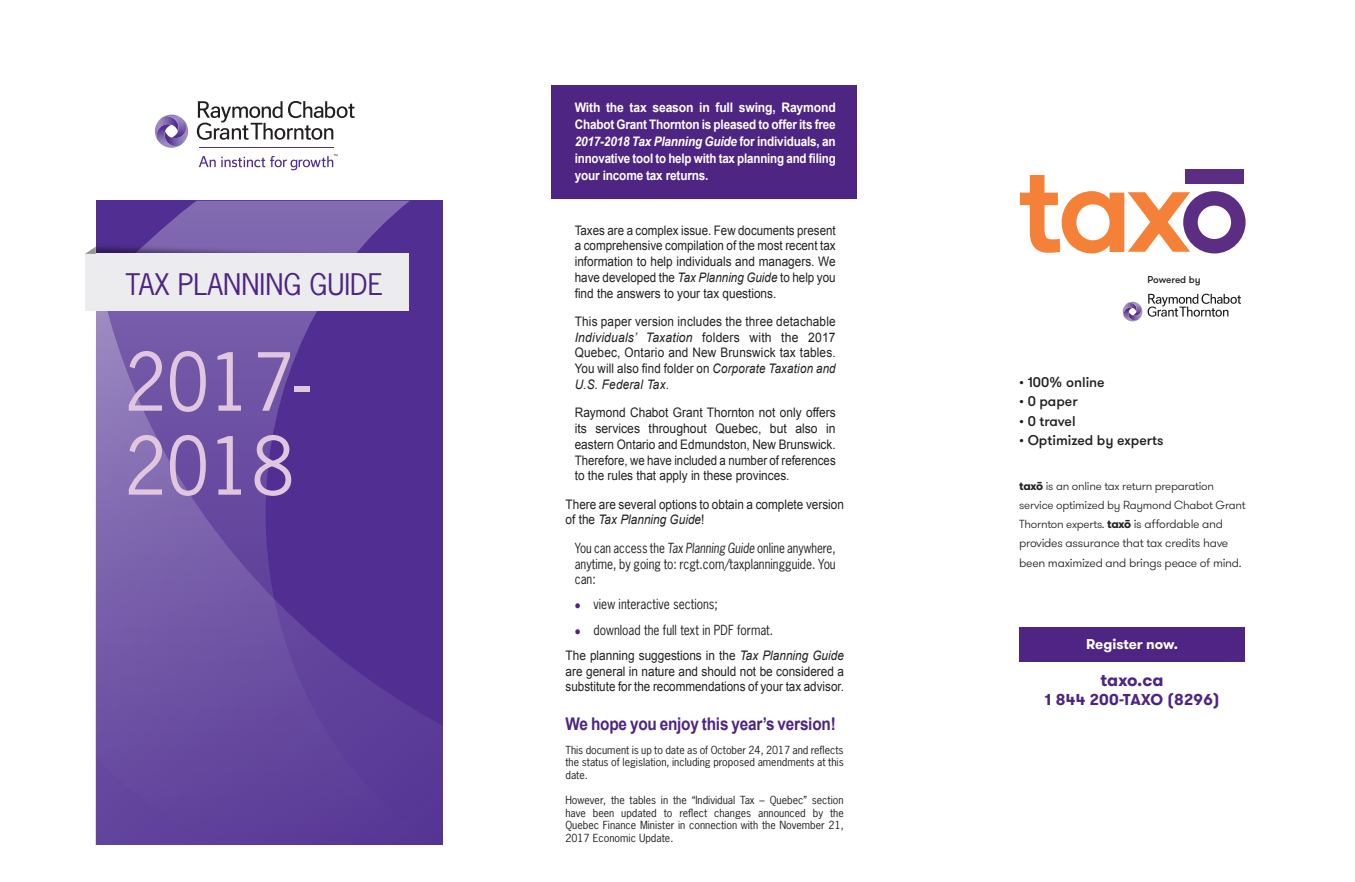
<style>
.page{position:relative;width:1355px;height:882px;background:#fff}
.page>*{position:absolute;margin:0;border:0;box-sizing:border-box;transform-origin:0 0}
.t1{font:75.25px/84px "News Gothic";color:#e1c6df}
.t2{font:28px "News Gothic";color:#4e2582}
.t3{font:700 17.5px "Arial";letter-spacing:-.015em;color:#4e2582;scale:.88 1}
.t4{font:700 17.5px "GT Walsheim Pro";letter-spacing:-.005em;color:#4e2582}
.t5{font:700 15.75px "GT Walsheim Pro";letter-spacing:.02em;color:#4e2582}
.t6{font:700 14.17px "GT Walsheim Pro";color:#fff}
.t7{font:500 14px "GT Walsheim Pro";color:#231f20}
.t8{font:13.12px/15.8px "Arial";color:#231f20;text-align:justify;scale:.9 1}
.t9{font:13.12px/15.8px "Arial";color:#231f20;text-align:justify;scale:.88 1}
.t10{font:13.12px/15.8px "Arial";color:#231f20;text-align:justify;scale:.91 1}
.t11{font:700 13.12px/17.2px "Arial";letter-spacing:-.015em;color:#fff;text-align:justify;scale:.93 1}
.t12{font:13.12px/15.8px "News Gothic";color:#231f20;text-align:justify;scale:.87 1}
.t13{font:13.12px/25.2px "News Gothic";color:#231f20;scale:.9 1}
.t14{font:300 12.25px/19.2px "GT Walsheim Pro";letter-spacing:-.02em;color:#231f20}
.t15{font:300 11.72px/19.2px "GT Walsheim Pro";letter-spacing:-.02em;color:#231f20}
.t16{font:10.5px/12.6px "News Gothic";color:#231f20;text-align:justify}
.t17{font:500 9.97px "GT Walsheim Pro";color:#231f20}
.s1{font-style:italic}
.s2{font-weight:700}
.s3{font-size:12.25px}
</style>
<div class="page">
<svg style="left:96px;top:200px;width:346px;height:644px;background:#63459d"></svg>
<img style="left:96px;top:229px;width:294px;height:25px">
<div style="left:85px;top:254px;width:324px;height:57px;background:#ececee"></div>
<svg style="left:85px;top:247px;width:11px;height:7px"></svg>
<svg style="left:199px;top:154px;width:139px;height:16px"></svg>
<hr style="left:199px;top:148px;width:134px;height:1px;background:#502e92">
<svg style="left:197px;top:101px;width:157px;height:39px"></svg>
<svg style="left:155px;top:114px;width:34px;height:34px"></svg>
<div style="left:551px;top:86px;width:305px;height:113px;background:#4e2582"></div>
<div style="left:1019px;top:627px;width:226px;height:35px;background:#4e2582"></div>
<svg style="left:1122px;top:294px;width:119px;height:28px"></svg>
<div style="left:1185px;top:169px;width:58px;height:15px;background:#5b2d83"></div>
<svg style="left:1020px;top:175px;width:225px;height:79px"></svg>
<h2 class="t2" style="left:125px;top:266px;width:259px">Tax Planning Guide</h2>
<h1 class="t1" style="left:124px;top:340px;width:187px">2017-<br>2018</h1>
<p class="t11" style="left:575px;top:99px;width:282px">With the tax season in full swing, Raymond Chabot Grant Thornton is pleased to offer its free <span class="s1">2017-2018 Tax Planning Guide</span> for individuals, an innovative tool to help with tax planning and filing your income tax returns.</p>
<p class="t9" style="left:575px;top:222px;width:298px">Taxes are a complex issue. Few documents present a comprehensive compilation of the most recent tax information to help individuals and managers. We have developed the <span class="s1">Tax Planning Guide</span> to help you find the answers to your tax questions.</p>
<p class="t8" style="left:575px;top:314px;width:291px">This paper version includes the three detachable <span class="s1">Individuals’ Taxation</span> folders with the 2017<br>Quebec, Ontario and New Brunswick tax tables.<br>You will also find folder on <span class="s1">Corporate Taxation and U.S. Federal Tax</span>.</p>
<p class="t10" style="left:575px;top:405px;width:288px">Raymond Chabot Grant Thornton not only offers its services throughout Quebec, but also in eastern Ontario and Edmundston, New Brunswick.<br>Therefore, we have included a number of references to the rules that apply in these provinces.</p>
<p class="t8" style="left:565px;top:496px;width:311px">There are several options to obtain a complete version of the <span class="s1">Tax Planning Guide</span>!</p>
<p class="t12" style="left:575px;top:540px;width:301px">You can access the <span class="s1">Tax Planning Guide</span> online anywhere, anytime, by going to: rcgt.com/taxplanningguide. You can:</p>
<p class="t13" style="left:593px;top:592px;width:201px">view interactive sections;<br>download the full text in PDF format.</p>
<p class="t8" style="left:565px;top:648px;width:311px">The planning suggestions in the <span class="s1">Tax Planning Guide </span>are general in nature and should not be considered a substitute for the recommendations of your tax advisor.</p>
<h3 class="t3" style="left:565px;top:712px;width:308px">We hope you enjoy this year’s version!</h3>
<p class="t16" style="left:565px;top:743px;width:280px">This document is up to date as of October 24, 2017 and reflects the status of legislation, including proposed amendments at this date.</p>
<p class="t16" style="left:565px;top:794px;width:280px">However, the tables in the “Individual Tax – Quebec” section have been updated to reflect changes announced by the Quebec Finance Minister in connection with the November 21, 2017 Economic Update.</p>
<p class="t17" style="left:1147px;top:273px;width:55px">Powered by</p>
<p class="t7" style="left:1019px;top:374px;width:87px">• 100% online</p>
<p class="t7" style="left:1019px;top:393px;width:60px">• 0 paper</p>
<p class="t7" style="left:1019px;top:412px;width:58px">• 0 travel</p>
<p class="t7" style="left:1019px;top:431px;width:146px">• Optimized by experts</p>
<p class="t15" style="left:1019px;top:476px;width:228px"><span class="s2">taxō</span> is an online tax return preparation service optimized by Raymond Chabot Grant<br>Thornton experts. <span class="s2">taxō</span> <span class="s3">is affordable and</span></p>
<p class="t14" style="left:1019px;top:534px;width:224px">provides assurance that tax credits have been maximized and brings peace of mind.</p>
<p class="t6" style="left:1086px;top:634px;width:93px">Register now.</p>
<h3 class="t4" style="left:1100px;top:668px;width:65px">taxo.ca</h3>
<p class="t5" style="left:1045px;top:689px;width:176px">1 844 200-TAXO (8296)</p>
</div>
